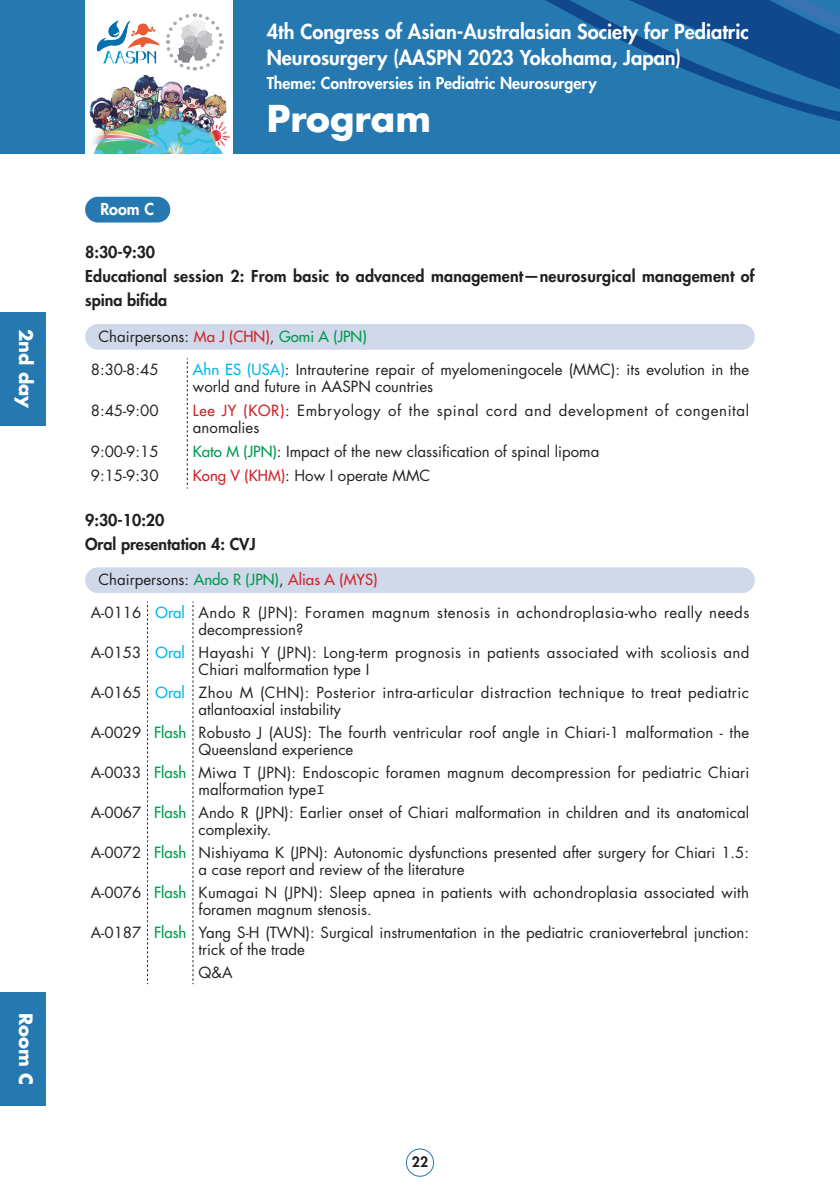
<style>
.page{position:relative;width:840px;height:1191px;background:#fff}
.page>*{position:absolute;margin:0;border:0;box-sizing:border-box;transform-origin:0 0}
.t1{font:700 36px "Futura Std";color:#fff}
.t2{font:800 20px/26px "Futura Std";color:#fff}
.t3{font:700 18px "Futura Std";color:#fff}
.t4{font:800 16px/24px "Futura Std";letter-spacing:.01em;color:#231f20}
.t5{font:800 16px "Futura Std";color:#fff}
.表_基本{font:15px/17px "Futura Std";letter-spacing:.005em;color:#231f20}
.表_基本-2{font:15px/17px "Futura Std";letter-spacing:.025em;color:#231f20}
.表_基本-3{font:15px/17px "Futura Std";letter-spacing:.03em;color:#231f20}
.表_基本-4{font:15px/17px "Futura Std";letter-spacing:.045em;color:#231f20}
.Chair{font:15px "Futura Std";color:#231f20}
.表_基本-5{font:500 15px "Futura Std";color:#00994e}
.表_基本-6{font:500 15px "Futura Std";color:#00b6f0}
.t6{font:800 14px "Futura Std";color:#231f20}
.s1{font-weight:500;color:#d1232a}
.s2{font-weight:500;color:#00994e}
.s3{font-weight:500;color:#00b6f0}
.s4{font-family:"Courier"}
</style>
<div class="page">
<div style="left:0;top:0;width:839px;height:153px;background:#2578b0"></div>
<svg style="left:545px;top:0;width:294px;height:121px"></svg>
<img style="left:85px;top:74px;width:147px;height:79px">
<svg style="left:85px;top:0;width:147px;height:74px;background:#edeff1"></svg>
<img style="left:108px;top:20px;width:11px;height:17px">
<svg style="left:164px;top:11px;width:61px;height:62px;background:#e5e6e7"></svg>
<div style="left:406px;top:1148px;width:27px;height:28px;border:1px solid #2578b0;border-radius:50%"></div>
<div style="left:85px;top:197px;width:85px;height:25px;background:#2578b0;border-radius:13px"></div>
<div style="left:85px;top:324px;width:669px;height:26px;background:#d0d9ea;border-radius:13px"></div>
<svg style="left:186px;top:358px;width:2px;height:130px"></svg>
<div style="left:85px;top:567px;width:669px;height:26px;background:#d0d9ea;border-radius:13px"></div>
<svg style="left:147px;top:601px;width:1px;height:383px"></svg>
<svg style="left:192px;top:601px;width:1px;height:383px"></svg>
<div style="left:0;top:312px;width:45px;height:113px;background:#2578b0"></div>
<div style="left:0;top:992px;width:45px;height:114px;background:#2578b0"></div>
<svg style="left:733px;top:0;width:107px;height:105px"></svg>
<p class="t3" style="left:38px;top:329px;width:81px;rotate:90deg">2nd day</p>
<p class="t3" style="left:38px;top:1013px;width:73px;rotate:90deg">Room C</p>
<h2 class="t2" style="left:266px;top:19px;width:483px">4th Congress of Asian-Australasian Society for Pediatric<br>Neurosurgery (AASPN 2023 Yokohama, Japan)</h2>
<p class="t5" style="left:266px;top:73px;width:331px">Theme: Controversies in Pediatric Neurosurgery</p>
<h1 class="t1" style="left:266px;top:95px;width:166px">Program</h1>
<p class="t5" style="left:100px;top:199px;width:55px">Room C</p>
<p class="t4" style="left:85px;top:240px;width:72px">8:30-9:30</p>
<p class="t4" style="left:85px;top:264px;width:670px">Educational session 2: From basic to advanced management—neurosurgical management of spina bifida</p>
<p class="Chair" style="left:98px;top:327px;width:270px">Chairpersons: <span class="s1">Ma J (CHN)</span>, <span class="s2">Gomi A (JPN)</span></p>
<p class="表_基本" style="left:91px;top:361px;width:69px">8:30-8:45</p>
<p class="表_基本" style="left:193px;top:361px;width:557px"><span class="s3">Ahn ES (USA)</span>: Intrauterine repair of myelomeningocele (MMC): its evolution in the world and future in AASPN countries</p>
<p class="表_基本" style="left:91px;top:402px;width:69px">8:45-9:00</p>
<p class="表_基本-4" style="left:193px;top:402px;width:557px"><span class="s1">Lee JY (KOR)</span>: Embryology of the spinal cord and development of congenital anomalies</p>
<p class="表_基本" style="left:91px;top:443px;width:69px">9:00-9:15</p>
<p class="表_基本" style="left:193px;top:443px;width:408px"><span class="s2">Kato M (JPN)</span>: Impact of the new classification of spinal lipoma</p>
<p class="表_基本" style="left:91px;top:467px;width:69px">9:15-9:30</p>
<p class="表_基本" style="left:193px;top:467px;width:238px"><span class="s1">Kong V (KHM)</span>: How I operate MMC</p>
<p class="t4" style="left:85px;top:508px;width:81px">9:30-10:20</p>
<p class="t4" style="left:85px;top:532px;width:172px">Oral presentation 4: CVJ</p>
<p class="Chair" style="left:98px;top:570px;width:280px">Chairpersons: <span class="s2">Ando R (JPN)</span>, <span class="s1">Alias A (MYS)</span></p>
<p class="表_基本" style="left:91px;top:604px;width:52px">A-0116</p>
<p class="表_基本-6" style="left:155px;top:603px;width:31px">Oral</p>
<p class="表_基本-3" style="left:198px;top:604px;width:552px">Ando R (JPN): Foramen magnum stenosis in achondroplasia-who really needs decompression?</p>
<p class="表_基本" style="left:91px;top:644px;width:52px">A-0153</p>
<p class="表_基本-6" style="left:155px;top:643px;width:31px">Oral</p>
<p class="表_基本-2" style="left:198px;top:644px;width:552px">Hayashi Y (JPN): Long-term prognosis in patients associated with scoliosis and<br>Chiari malformation type I</p>
<p class="表_基本" style="left:91px;top:684px;width:52px">A-0165</p>
<p class="表_基本-6" style="left:155px;top:683px;width:31px">Oral</p>
<p class="表_基本-2" style="left:198px;top:684px;width:551px">Zhou M (CHN): Posterior intra-articular distraction technique to treat pediatric atlantoaxial instability</p>
<p class="表_基本" style="left:91px;top:724px;width:52px">A-0029</p>
<p class="表_基本-5" style="left:154px;top:723px;width:34px">Flash</p>
<p class="表_基本" style="left:198px;top:724px;width:552px">Robusto J (AUS): The fourth ventricular roof angle in Chiari-1 malformation - the<br>Queensland experience</p>
<p class="表_基本" style="left:91px;top:764px;width:52px">A-0033</p>
<p class="表_基本-5" style="left:154px;top:763px;width:34px">Flash</p>
<p class="表_基本" style="left:198px;top:764px;width:552px">Miwa T (JPN): Endoscopic foramen magnum decompression for pediatric Chiari malformation type<span class="s4">Ⅰ</span></p>
<p class="表_基本" style="left:91px;top:804px;width:52px">A-0067</p>
<p class="表_基本-5" style="left:154px;top:803px;width:34px">Flash</p>
<p class="表_基本" style="left:198px;top:804px;width:552px">Ando R (JPN): Earlier onset of Chiari malformation in children and its anatomical complexity.</p>
<p class="表_基本" style="left:91px;top:844px;width:52px">A-0072</p>
<p class="表_基本-5" style="left:154px;top:843px;width:34px">Flash</p>
<p class="表_基本" style="left:198px;top:844px;width:551px">Nishiyama K (JPN): Autonomic dysfunctions presented after surgery for Chiari 1.5: a case report and review of the literature</p>
<p class="表_基本" style="left:91px;top:884px;width:52px">A-0076</p>
<p class="表_基本-5" style="left:154px;top:882px;width:34px">Flash</p>
<p class="表_基本" style="left:198px;top:884px;width:551px">Kumagai N (JPN): Sleep apnea in patients with achondroplasia associated with foramen magnum stenosis.</p>
<p class="表_基本" style="left:91px;top:923px;width:52px">A-0187</p>
<p class="表_基本-5" style="left:154px;top:922px;width:34px">Flash</p>
<p class="表_基本" style="left:198px;top:923px;width:551px">Yang S-H (TWN): Surgical instrumentation in the pediatric craniovertebral junction: trick of the trade</p>
<p class="表_基本" style="left:198px;top:963px;width:35px">Q&amp;A</p>
<p class="t6" style="left:411px;top:1153px;width:18px">22</p>
</div>
